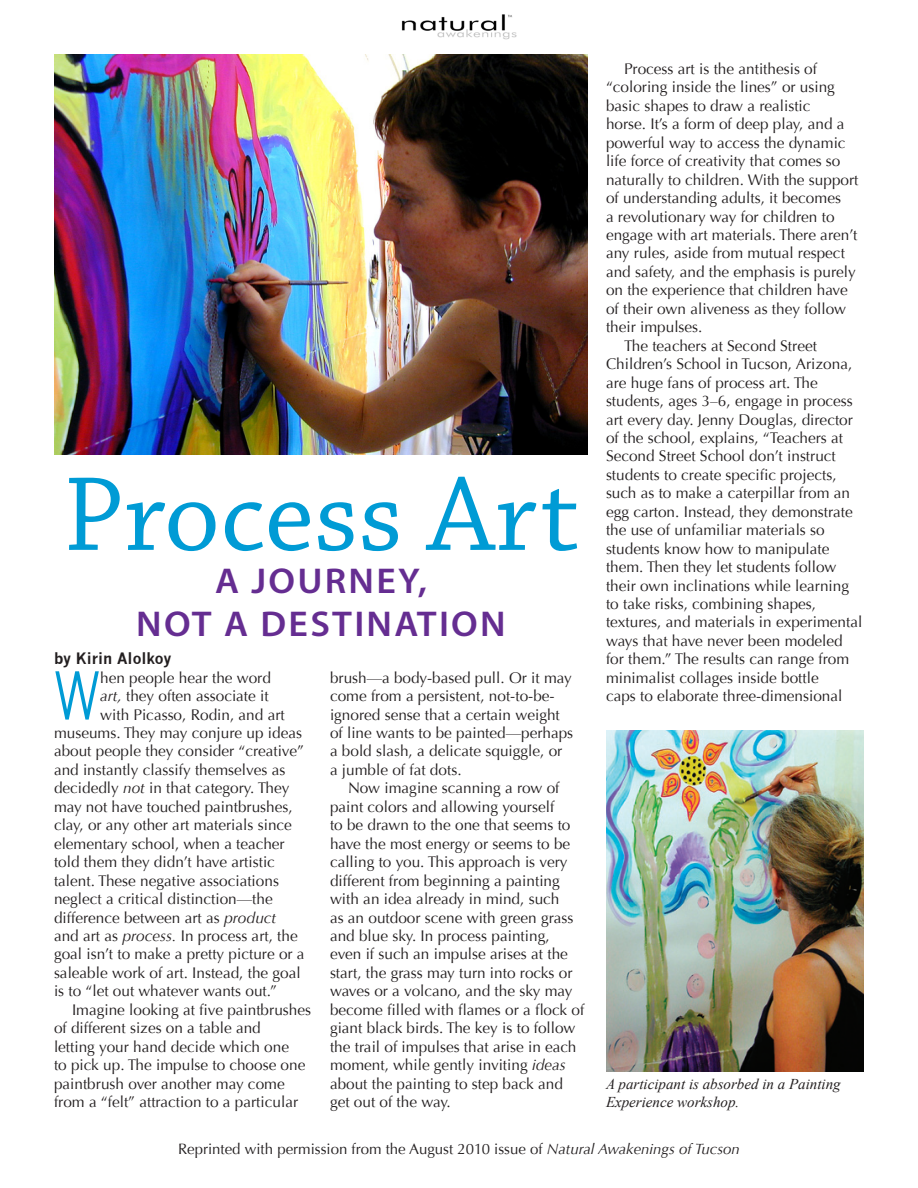
<style>
.page{position:relative;width:918px;height:1188px;background:#fff}
.page>*{position:absolute;margin:0;border:0;box-sizing:border-box;transform-origin:0 0}
.t1{font:111px "Chaparral Pro";color:#009bd5}
.t2{font:65.25px "News Gothic";color:#009bd5;scale:.8 1}
.t3{font:600 36px "Myriad Pro";letter-spacing:.06em;color:#652d91;scale:1.05 1}
.t4{font:15.3px/18.5px "Optima";color:#231f20}
.t5{font:700 15.3px "News Gothic";color:#231f20}
.t6{font:15px "Optima";color:#231f20}
.t7{font:italic 15px/18px "Times New Roman";color:#231f20}
.s1{font-style:italic}
</style>
<div class="page">
<img style="left:54px;top:54px;width:534px;height:400px">
<img style="left:606px;top:731px;width:258px;height:340px">
<img style="left:401px;top:14px;width:116px;height:26px">
<p class="t4" style="left:606px;top:60px;width:254px;text-indent:18px">Process art is the antithesis of “coloring inside the lines” or using basic shapes to draw a realistic<br>horse. It’s a form of deep play, and a powerful way to access the dynamic life force of creativity that comes so naturally to children. With the support of understanding adults, it becomes<br>a revolutionary way for children to engage with art materials. There aren’t any rules, aside from mutual respect and safety, and the emphasis is purely on the experience that children have of their own aliveness as they follow their impulses.</p>
<p class="t4" style="left:606px;top:337px;width:258px;text-indent:18px">The teachers at Second Street Children’s School in Tucson, Arizona, are huge fans of process art. The students, ages 3–6, engage in process art every day. Jenny Douglas, director of the school, explains, “Teachers at Second Street School don’t instruct students to create specific projects, such as to make a caterpillar from an egg carton. Instead, they demonstrate the use of unfamiliar materials so students know how to manipulate them. Then they let students follow their own inclinations while learning to take risks, combining shapes, textures, and materials in experimental ways that have never been modeled for them.” The results can range from minimalist collages inside bottle<br>caps to elaborate three-dimensional</p>
<p class="t1" style="left:63px;top:453px;width:517px">Process Art</p>
<p class="t3" style="left:215px;top:558px;width:203px">A JOURNEY,</p>
<p class="t3" style="left:136px;top:601px;width:353px">NOT A DESTINATION</p>
<p class="t4" style="left:330px;top:668px;width:245px">brush—a body-based pull. Or it may come from a persistent, not-to-be&shy;ignored sense that a certain weight of line wants to be painted—perhaps a bold slash, a delicate squiggle, or a jumble of fat dots.</p>
<p class="t4" style="left:330px;top:779px;width:256px;text-indent:18px">Now imagine scanning a row of paint colors and allowing yourself<br>to be drawn to the one that seems to have the most energy or seems to be calling to you. This approach is very different from beginning a painting with an idea already in mind, such<br>as an outdoor scene with green grass and blue sky. In process painting, even if such an impulse arises at the start, the grass may turn into rocks or waves or a volcano, and the sky may become filled with flames or a flock of giant black birds. The key is to follow the trail of impulses that arise in each moment, while gently inviting <span class="s1">ideas </span>about the painting to step back and get out of the way.</p>
<p class="t5" style="left:54px;top:649px;width:119px">by Kirin Alolkoy</p>
<p class="t2" style="left:54px;top:658px;width:59px">W</p>
<p class="t4" style="left:100px;top:668px;width:172px">hen people hear the word</p>
<p class="t4" style="left:100px;top:687px;width:170px"><span class="s1">art,</span> they often associate it</p>
<p class="t4" style="left:100px;top:705px;width:186px">with Picasso, Rodin, and art</p>
<p class="t4" style="left:54px;top:724px;width:250px">museums. They may conjure up ideas</p>
<p class="t4" style="left:54px;top:742px;width:251px">about people they consider “creative”</p>
<p class="t4" style="left:54px;top:761px;width:233px">and instantly classify themselves as</p>
<p class="t4" style="left:54px;top:779px;width:237px">decidedly <span class="s1">not</span> in that category. They</p>
<p class="t4" style="left:54px;top:798px;width:240px">may not have touched paintbrushes,</p>
<p class="t4" style="left:54px;top:816px;width:239px">clay, or any other art materials since</p>
<p class="t4" style="left:54px;top:835px;width:232px">elementary school, when a teacher</p>
<p class="t4" style="left:54px;top:853px;width:222px">told them they didn’t have artistic</p>
<p class="t4" style="left:54px;top:871px;width:227px">talent. These negative associations</p>
<p class="t4" style="left:54px;top:890px;width:220px">neglect a critical distinction—the</p>
<p class="t4" style="left:54px;top:908px;width:224px">difference between art as <span class="s1">product</span></p>
<p class="t4" style="left:54px;top:927px;width:245px">and art as <span class="s1">process.</span> In process art, the</p>
<p class="t4" style="left:54px;top:945px;width:252px">goal isn’t to make a pretty picture or a</p>
<p class="t4" style="left:54px;top:964px;width:248px">saleable work of art. Instead, the goal</p>
<p class="t4" style="left:54px;top:982px;width:225px">is to “let out whatever wants out.”</p>
<p class="t4" style="left:54px;top:1001px;width:259px;text-indent:18px">Imagine looking at five paintbrushes of different sizes on a table and<br>letting your hand decide which one<br>to pick up. The impulse to choose one paintbrush over another may come from a “felt” attraction to a particular</p>
<p class="t7" style="left:606px;top:1075px;width:236px">A participant is absorbed in a Painting<br>Experience workshop.</p>
<p class="t6" style="left:178px;top:1141px;width:563px">Reprinted with permission from the August 2010 issue of <span class="s1">Natural Awakenings of Tucson</span></p>
</div>
